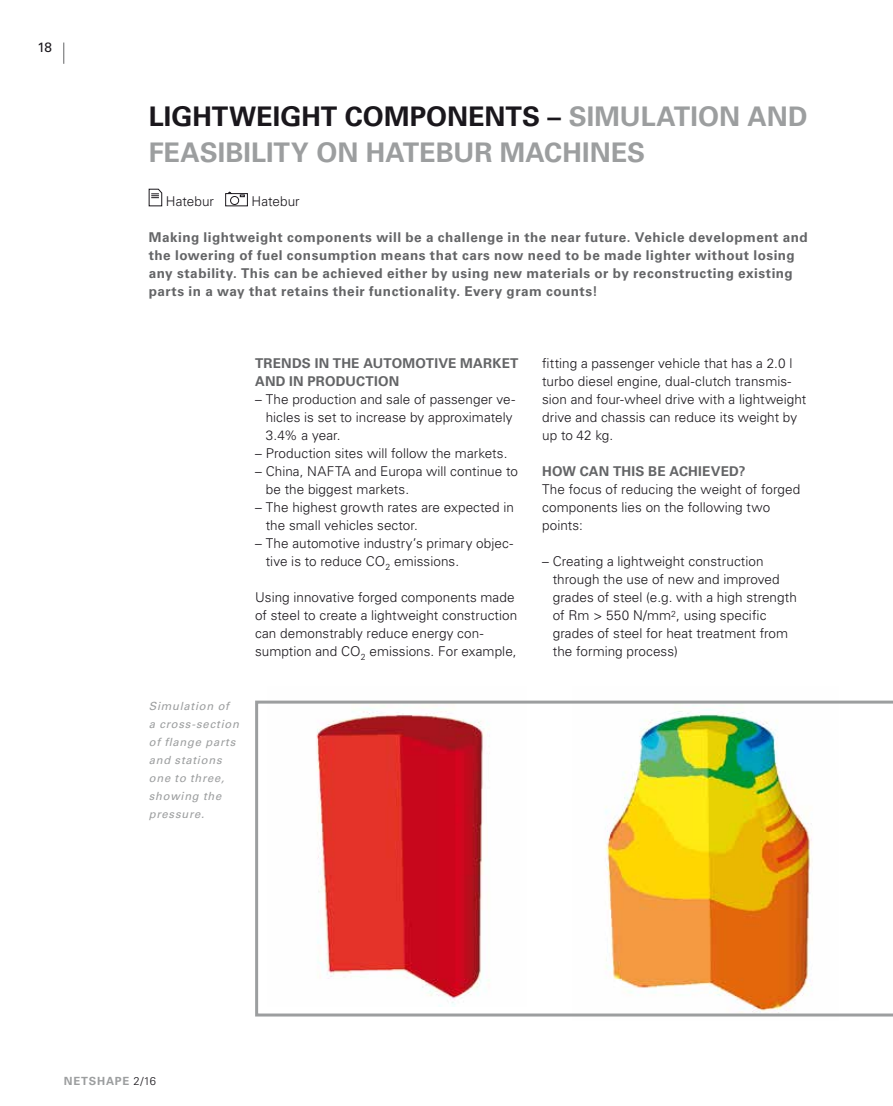
<style>
.page{position:relative;width:893px;height:1106px;background:#fff}
.page>*{position:absolute;margin:0;border:0;box-sizing:border-box;transform-origin:0 0}
.t1{font:700 27px/36px "Univers LT Std";color:#9c9e9f}
.t2{font:300 13.5px/18px "Univers LT Std";letter-spacing:.005em;color:#1a171c}
.t3{font:700 13.5px/18px "Univers LT Std";letter-spacing:.035em;color:#646567}
.t4{font:700 13.5px/18px "Univers LT Std";letter-spacing:.015em;color:#646567}
.t5{font:13.5px "Univers LT Std";color:#1a171c}
.t6{font:italic 11.25px/18px "Univers LT Std";letter-spacing:.065em;color:#9c9e9f}
.t7{font:700 11.25px "Univers LT Std";letter-spacing:.07em;color:#9c9e9f}
.s1{color:#1a171c}
.s2{font-weight:300;color:#1a171c}
</style>
<div class="page">
<svg style="left:63px;top:43px;width:1px;height:21px"></svg>
<svg style="left:255px;top:700px;width:638px;height:316px"></svg>
<svg style="left:149px;top:189px;width:14px;height:17px"></svg>
<svg style="left:225px;top:191px;width:23px;height:15px"></svg>
<p class="t5" style="left:37px;top:40px;width:16px">18</p>
<h1 class="t1" style="left:149px;top:99px;width:660px"><span class="s1">LIGHTWEIGHT COMPONENTS –</span> SIMULATION AND<br>FEASIBILITY ON HATEBUR MACHINES</h1>
<p class="t2" style="left:166px;top:192px;width:50px">Hatebur</p>
<p class="t2" style="left:251px;top:192px;width:50px">Hatebur</p>
<p class="t3" style="left:149px;top:228px;width:660px">Making lightweight components will be a challenge in the near future. Vehicle development and the lowering of fuel consumption means that cars now need to be made lighter without losing any stability. This can be achieved either by using new materials or by reconstructing existing parts in a way that retains their functionality. Every gram counts!</p>
<p class="t4" style="left:255px;top:354px;width:265px">TRENDS IN THE AUTOMOTIVE MARKET<br>AND IN PRODUCTION</p>
<p class="t2" style="left:266px;top:390px;width:251px;text-indent:-11px">– The production and sale of passenger ve&shy;hicles is set to increase by approximately<br>3.4% a year.</p>
<p class="t2" style="left:255px;top:444px;width:254px">– Production sites will follow the markets.</p>
<p class="t2" style="left:266px;top:462px;width:254px;text-indent:-11px">– China, NAFTA and Europa will continue to be the biggest markets.</p>
<p class="t2" style="left:266px;top:498px;width:250px;text-indent:-11px">– The highest growth rates are expected in the small vehicles sector.</p>
<p class="t2" style="left:266px;top:534px;width:249px;text-indent:-11px">– The automotive industry’s primary objec&shy;tive is to reduce CO<sub>2</sub> emissions.</p>
<p class="t2" style="left:255px;top:588px;width:264px">Using innovative forged components made of steel to create a lightweight construction can demonstrably reduce energy con&shy;sumption and CO<sub>2</sub> emissions. For example,</p>
<p class="t6" style="left:149px;top:697px;width:92px">Simulation of<br>a cross-section of flange parts and stations one to three, showing the pressure.</p>
<p class="t2" style="left:542px;top:354px;width:266px">fitting a passenger vehicle that has a 2.0 l turbo diesel engine, dual-clutch transmis&shy;sion and four-wheel drive with a lightweight drive and chassis can reduce its weight by up to 42 kg.</p>
<p class="t4" style="left:542px;top:462px;width:205px">HOW CAN THIS BE ACHIEVED?</p>
<p class="t2" style="left:542px;top:480px;width:260px">The focus of reducing the weight of forged components lies on the following two points:</p>
<p class="t2" style="left:553px;top:552px;width:246px;text-indent:-11px">– Creating a lightweight construction through the use of new and improved grades of steel (e.g. with a high strength of Rm &gt; 550 N/mm<sup>2</sup>, using specific grades of steel for heat treatment from the forming process)</p>
<p class="t7" style="left:64px;top:1074px;width:94px">NETSHAPE <span class="s2">2/16</span></p>
</div>
